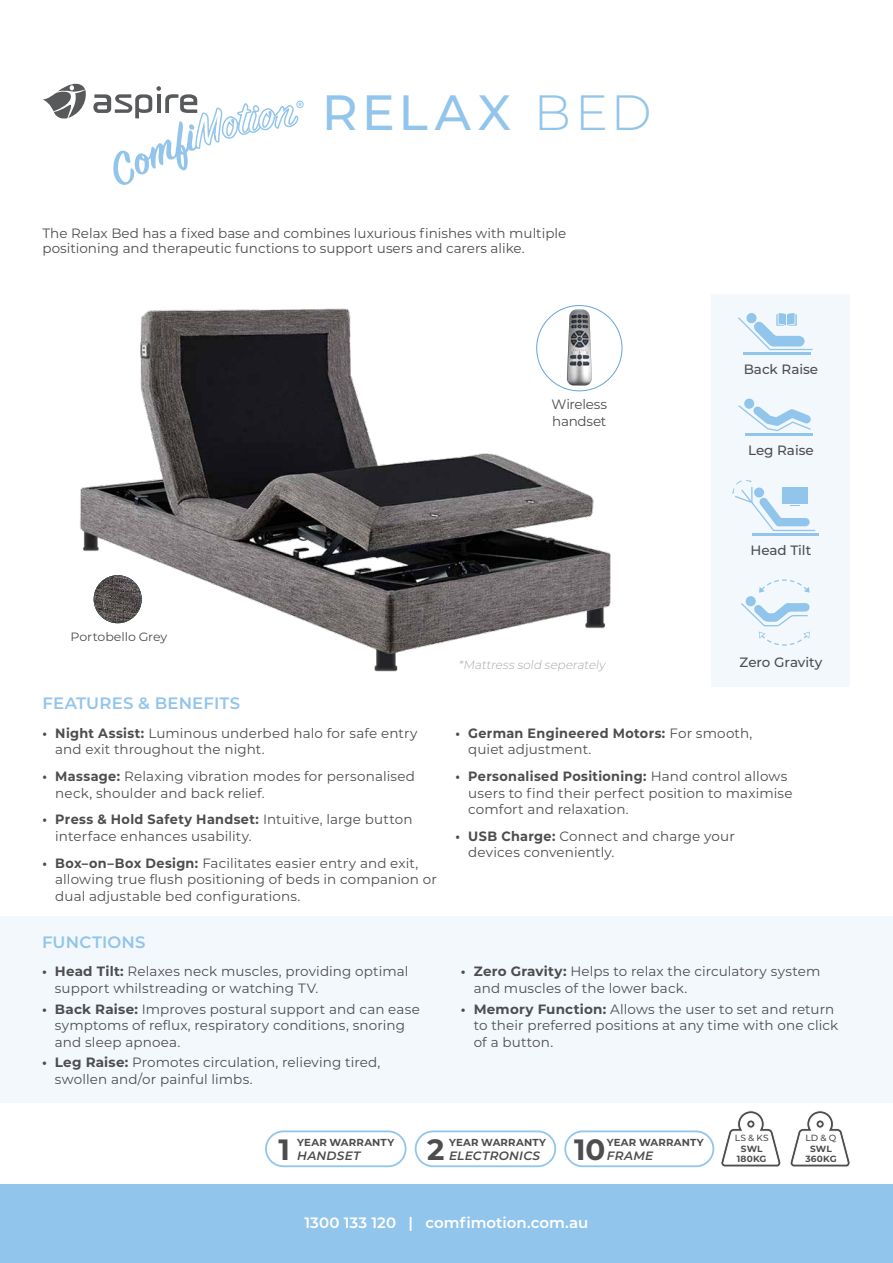
<style>
.page{position:relative;width:893px;height:1263px;background:#fff}
.page>*{position:absolute;margin:0;border:0;box-sizing:border-box;transform-origin:0 0}
.t1{font:500 49.5px "Montserrat";letter-spacing:.11em;color:#92c5eb}
.t2{font:700 29.4px "Montserrat";color:#4d4d4f}
.t3{font:600 16.5px "Montserrat";letter-spacing:.01em;color:#92c5eb}
.t4{font:600 15px "Montserrat";color:#fff}
.t5{font:13.5px/16.5px "Montserrat";letter-spacing:.01em;color:#4d4d4f}
.t6{font:500 13.5px "Montserrat";color:#4d4d4f}
.t7{font:13.5px/16.2px "Montserrat";letter-spacing:-.02em;color:#4d4d4f}
.t8{font:italic 600 12.15px "Montserrat";letter-spacing:.02em;color:#4d4d4f}
.t9{font:italic 300 12px "Montserrat";color:#a7a9ac}
.t10{font:12px "Montserrat";letter-spacing:-.005em;color:#4d4d4f;scale:1.05 1}
.t11{font:700 10.2px "Montserrat";letter-spacing:.015em;color:#4d4d4f}
.t12{font:700 9px/10.2px "Montserrat";letter-spacing:.015em;color:#4d4d4f;text-align:center}
.t13{font:500 9px "Montserrat";color:#4d4d4f}
.s1{font-weight:300}
.s2{font-weight:700}
</style>
<div class="page">
<div style="left:0;top:916px;width:893px;height:186px;background:#f3f8fc"></div>
<div style="left:712px;top:294px;width:138px;height:393px;background:#f3f8fc"></div>
<img style="left:80px;top:305px;width:542px;height:367px">
<div style="left:296px;top:101px;width:8px;height:7px;border:1px solid #93c5ea;border-radius:50%"></div>
<svg style="left:43px;top:83px;width:259px;height:102px"></svg>
<img style="left:567px;top:309px;width:25px;height:76px">
<hr style="left:743px;top:352px;width:68px;height:2px;background:#92c5eb">
<svg style="left:738px;top:313px;width:75px;height:37px"></svg>
<hr style="left:745px;top:433px;width:67px;height:3px;background:#92c5eb">
<div style="left:744px;top:398px;width:10px;height:11px;background:#92c5eb;border-radius:50%"></div>
<svg style="left:738px;top:405px;width:73px;height:26px"></svg>
<div style="left:746px;top:596px;width:10px;height:10px;background:#92c5eb;border-radius:50%"></div>
<svg style="left:741px;top:603px;width:69px;height:23px"></svg>
<svg style="left:759px;top:579px;width:51px;height:14px"></svg>
<svg style="left:759px;top:632px;width:51px;height:14px"></svg>
<hr style="left:752px;top:533px;width:67px;height:2px;background:#92c5eb">
<svg style="left:732px;top:480px;width:83px;height:51px"></svg>
<svg style="left:94px;top:575px;width:48px;height:48px"></svg>
<img style="left:94px;top:575px;width:48px;height:48px;border-radius:24px">
<div style="left:564px;top:1130px;width:150px;height:37px;border:2px solid #92c5eb;border-radius:17px"></div>
<svg style="left:790px;top:1110px;width:60px;height:57px"></svg>
<svg style="left:721px;top:1110px;width:60px;height:57px"></svg>
<div style="left:415px;top:1130px;width:141px;height:37px;border:2px solid #92c5eb;border-radius:17px"></div>
<div style="left:265px;top:1130px;width:141px;height:37px;border:2px solid #92c5eb;border-radius:17px"></div>
<div style="left:0;top:1184px;width:893px;height:79px;background:#92c5eb"></div>
<h1 class="t1" style="left:322px;top:78px;width:331px">RELAX <span class="s1">BED</span></h1>
<p class="t5" style="left:43px;top:225px;width:525px;line-height:15px">The Relax Bed has a fixed base and combines luxurious finishes with multiple positioning and therapeutic functions to support users and carers alike.</p>
<p class="t10" style="left:71px;top:628px;width:94px">Portobello Grey</p>
<p class="t3" style="left:43px;top:691px;width:199px">FEATURES &amp; BENEFITS</p>
<p class="t7" style="left:552px;top:396px;width:57px">Wireless handset</p>
<p class="t9" style="left:459px;top:656px;width:148px">*Mattress sold seperately</p>
<p class="t6" style="left:744px;top:359px;width:76px">Back Raise</p>
<p class="t6" style="left:748px;top:441px;width:67px">Leg Raise</p>
<p class="t6" style="left:750px;top:540px;width:63px">Head Tilt</p>
<p class="t6" style="left:740px;top:653px;width:84px">Zero Gravity</p>
<p class="t5" style="left:55px;top:724px;width:364px;text-indent:-13px"><span class="s2">• Night Assist:</span> Luminous underbed halo for safe entry and exit throughout the night.</p>
<p class="t5" style="left:55px;top:767px;width:361px;text-indent:-13px"><span class="s2">• Massage:</span> Relaxing vibration modes for personalised neck, shoulder and back relief.</p>
<p class="t5" style="left:55px;top:811px;width:359px;text-indent:-13px"><span class="s2">• Press &amp; Hold Safety Handset:</span> Intuitive, large button interface enhances usability.</p>
<p class="t5" style="left:55px;top:854px;width:383px;text-indent:-13px"><span class="s2">• Box–on–Box Design:</span> Facilitates easier entry and exit, allowing true flush positioning of beds in companion or dual adjustable bed configurations.</p>
<p class="t3" style="left:42px;top:930px;width:105px">FUNCTIONS</p>
<p class="t5" style="left:55px;top:963px;width:355px;text-indent:-13px"><span class="s2">• Head Tilt:</span> Relaxes neck muscles, providing optimal support whilstreading or watching TV.</p>
<p class="t5" style="left:55px;top:1000px;width:367px;text-indent:-13px"><span class="s2">• Back Raise:</span> Improves postural support and can ease symptoms of reflux, respiratory conditions, snoring and sleep apnoea.</p>
<p class="t5" style="left:55px;top:1054px;width:327px;text-indent:-13px"><span class="s2">• Leg Raise:</span> Promotes circulation, relieving tired, swollen and/or painful limbs.</p>
<p class="t5" style="left:468px;top:724px;width:286px;text-indent:-13px"><span class="s2">• German Engineered Motors:</span> For smooth, quiet adjustment.</p>
<p class="t5" style="left:468px;top:767px;width:326px;text-indent:-13px"><span class="s2">• Personalised Positioning:</span> Hand control allows users to find their perfect position to maximise comfort and relaxation.</p>
<p class="t5" style="left:468px;top:827px;width:268px;text-indent:-13px"><span class="s2">• USB Charge:</span> Connect and charge your devices conveniently.</p>
<p class="t5" style="left:474px;top:963px;width:348px;text-indent:-13px"><span class="s2">• Zero Gravity:</span> Helps to relax the circulatory system and muscles of the lower back.</p>
<p class="t5" style="left:474px;top:1000px;width:366px;text-indent:-13px"><span class="s2">• Memory Function:</span> Allows the user to set and return to their preferred positions at any time with one click of a button.</p>
<h2 class="t2" style="left:427px;top:1128px;width:19px">2</h2>
<p class="t11" style="left:297px;top:1135px;width:98px">YEAR WARRANTY</p>
<p class="t8" style="left:297px;top:1147px;width:65px">HANDSET</p>
<p class="t11" style="left:449px;top:1135px;width:98px">YEAR WARRANTY</p>
<h2 class="t2" style="left:279px;top:1128px;width:13px">1</h2>
<p class="t8" style="left:449px;top:1147px;width:93px">ELECTRONICS</p>
<h2 class="t2" style="left:574px;top:1128px;width:33px">10</h2>
<p class="t11" style="left:607px;top:1135px;width:98px">YEAR WARRANTY</p>
<p class="t8" style="left:607px;top:1147px;width:48px">FRAME</p>
<p class="t13" style="left:735px;top:1132px;width:36px">LS &amp; KS</p>
<p class="t12" style="left:741px;top:1143px;width:23px">SWL</p>
<p class="t12" style="left:737px;top:1153px;width:31px">180KG</p>
<p class="t13" style="left:805px;top:1132px;width:33px">LD &amp; Q</p>
<p class="t12" style="left:805px;top:1143px;width:33px">SWL<br>360KG</p>
<p class="t4" style="left:304px;top:1212px;width:285px">1300 133 120 | comfimotion.com.au</p>
</div>
